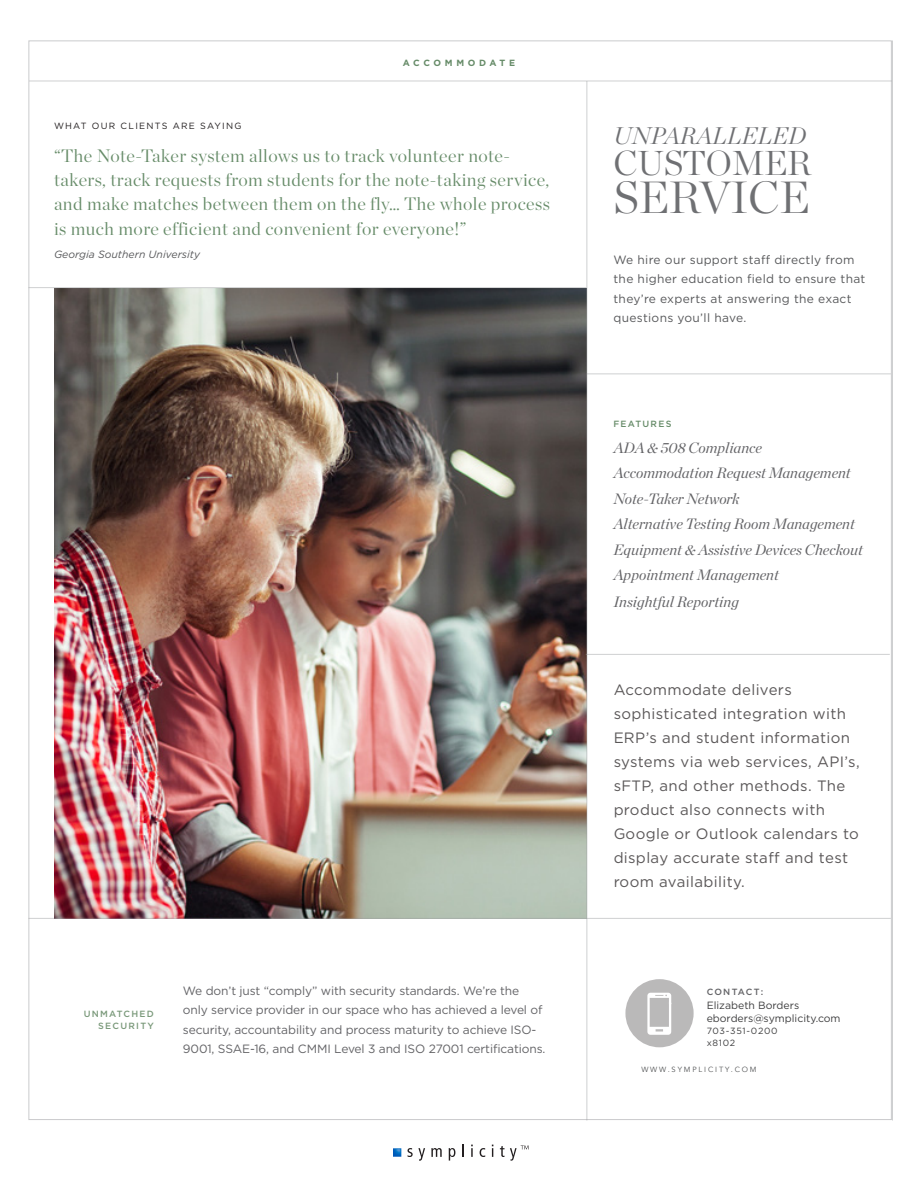
<style>
.page{position:relative;width:918px;height:1188px;background:#fff}
.page>*{position:absolute;margin:0;border:0;box-sizing:border-box;transform-origin:0 0}
.t1{font:300 45px "Chronicle Display";color:#6f7073}
.t2{font:300 34.5px "Chronicle Display";color:#6f7073}
.t3{font:italic 300 24px "Chronicle Display";color:#6f7073}
.Body_Copy_w_Left_Jus{font:300 18px/24px "Chronicle Display";letter-spacing:.025em;color:#678c69}
.t4{font:15px/24px "Gotham";letter-spacing:.025em;color:#231f20}
.Body_Copy_w_Indent{font:italic 15px "Chronicle Display";color:#636366}
.t5{font:12px/19.5px "Gotham";letter-spacing:-.01em;color:#636366}
.Body_Copy_w_Indent-2{font:12px/19.5px "Gotham";letter-spacing:.025em;color:#57585a}
.t6{font:10.5px "Gotham";color:#3e3e3f}
.Body_Copy_w_Left_Jus-2{font:italic 10.5px "Gotham";color:#57585a}
.t7{font:9px "Gotham";letter-spacing:.14em;color:#231f20}
.t8{font:9px "Gotham";letter-spacing:.08em;color:#3e3e3f}
.t9{font:500 9px "Gotham";letter-spacing:.14em;color:#7a997a}
.Product_Name_Header{font:700 9px "Gotham";letter-spacing:.4em;color:#678c69}
.Body_Copy_w_Indent-3{font:500 9px "Gotham";letter-spacing:.14em;color:#678c69}
.t10{font:500 9px "Gotham";letter-spacing:.13em;color:#636366}
.t11{font:7.5px "Avenir";letter-spacing:.25em;color:#545557}
</style>
<div class="page">
<svg style="left:407px;top:1148px;width:18px;height:13px"></svg>
<svg style="left:431px;top:1148px;width:11px;height:9px"></svg>
<svg style="left:449px;top:1148px;width:6px;height:13px"></svg>
<svg style="left:462px;top:1144px;width:2px;height:13px"></svg>
<svg style="left:471px;top:1145px;width:2px;height:12px"></svg>
<svg style="left:480px;top:1148px;width:5px;height:9px"></svg>
<svg style="left:500px;top:1146px;width:29px;height:15px"></svg>
<svg style="left:393px;top:1148px;width:8px;height:9px"></svg>
<hr style="left:892px;top:41px;width:1px;height:1080px;background:#9d9fa2">
<hr style="left:29px;top:81px;width:863px;height:1px;background:#9d9fa2">
<img style="left:54px;top:288px;width:532px;height:630px">
<div style="left:625px;top:979px;width:69px;height:68px;background:#bab9b9;border-radius:50%"></div>
<svg style="left:647px;top:993px;width:24px;height:42px"></svg>
<hr style="left:587px;top:374px;width:304px;height:1px;background:#9d9fa2">
<hr style="left:28px;top:287px;width:558px;height:1px;background:#9d9fa2">
<hr style="left:586px;top:654px;width:304px;height:1px;background:#9d9fa2">
<hr style="left:28px;top:918px;width:863px;height:1px;background:#9d9fa2">
<hr style="left:586px;top:81px;width:1px;height:1040px;background:#9d9fa2">
<p class="t7" style="left:54px;top:120px;width:189px">WHAT OUR CLIENTS ARE SAYING</p>
<p class="Product_Name_Header" style="left:403px;top:57px;width:114px">ACCOMMODATE</p>
<p class="Body_Copy_w_Left_Jus" style="left:54px;top:142px;width:498px">“The Note-Taker system allows us to track volunteer note&shy;takers, track requests from students for the note-taking service, and make matches between them on the fly… The whole process</p>
<p class="Body_Copy_w_Left_Jus" style="left:54px;top:216px;width:414px">is much more efficient and convenient for everyone!”</p>
<p class="Body_Copy_w_Left_Jus-2" style="left:54px;top:248px;width:148px">Georgia Southern University</p>
<p class="t9" style="left:84px;top:1008px;width:72px">UNMATCHED</p>
<p class="t9" style="left:98px;top:1020px;width:57px">SECURITY</p>
<p class="t5" style="left:183px;top:981px;width:364px">We don’t just “comply” with security standards. We’re the only service provider in our space who has achieved a level of security, accountability and process maturity to achieve ISO-9001, SSAE-16, and CMMI Level 3 and ISO 27001 certifications.</p>
<p class="t3" style="left:614px;top:117px;width:194px">UNPARALLELED</p>
<p class="t2" style="left:614px;top:137px;width:199px">CUSTOMER</p>
<p class="t1" style="left:614px;top:163px;width:198px">SERVICE</p>
<p class="Body_Copy_w_Indent-2" style="left:614px;top:249px;width:253px">We hire our support staff directly from the higher education field to ensure that they’re experts at answering the exact questions you’ll have.</p>
<p class="Body_Copy_w_Indent-3" style="left:614px;top:418px;width:59px">FEATURES</p>
<p class="Body_Copy_w_Indent" style="left:614px;top:436px;width:150px">ADA &amp; 508 Compliance</p>
<p class="Body_Copy_w_Indent" style="left:614px;top:461px;width:239px">Accommodation Request Management</p>
<p class="Body_Copy_w_Indent" style="left:614px;top:487px;width:128px">Note-Taker Network</p>
<p class="Body_Copy_w_Indent" style="left:614px;top:512px;width:243px">Alternative Testing Room Management</p>
<p class="Body_Copy_w_Indent" style="left:614px;top:538px;width:251px">Equipment &amp; Assistive Devices Checkout</p>
<p class="Body_Copy_w_Indent" style="left:614px;top:563px;width:167px">Appointment Management</p>
<p class="Body_Copy_w_Indent" style="left:614px;top:590px;width:127px">Insightful Reporting</p>
<p class="t4" style="left:614px;top:678px;width:248px">Accommodate delivers sophisticated integration with<br>ERP’s and student information systems via web services, API’s, sFTP, and other methods. The product also connects with<br>Google or Outlook calendars to display accurate staff and test room availability.</p>
<p class="t10" style="left:707px;top:986px;width:58px">CONTACT:</p>
<p class="t6" style="left:707px;top:999px;width:94px">Elizabeth Borders</p>
<p class="t6" style="left:707px;top:1012px;width:135px">eborders@symplicity.com</p>
<p class="t8" style="left:707px;top:1026px;width:73px">703-351-0200</p>
<p class="t8" style="left:707px;top:1038px;width:30px">x8102</p>
<p class="t11" style="left:641px;top:1065px;width:117px">WWW.SYMPLICITY.COM</p>
</div>
